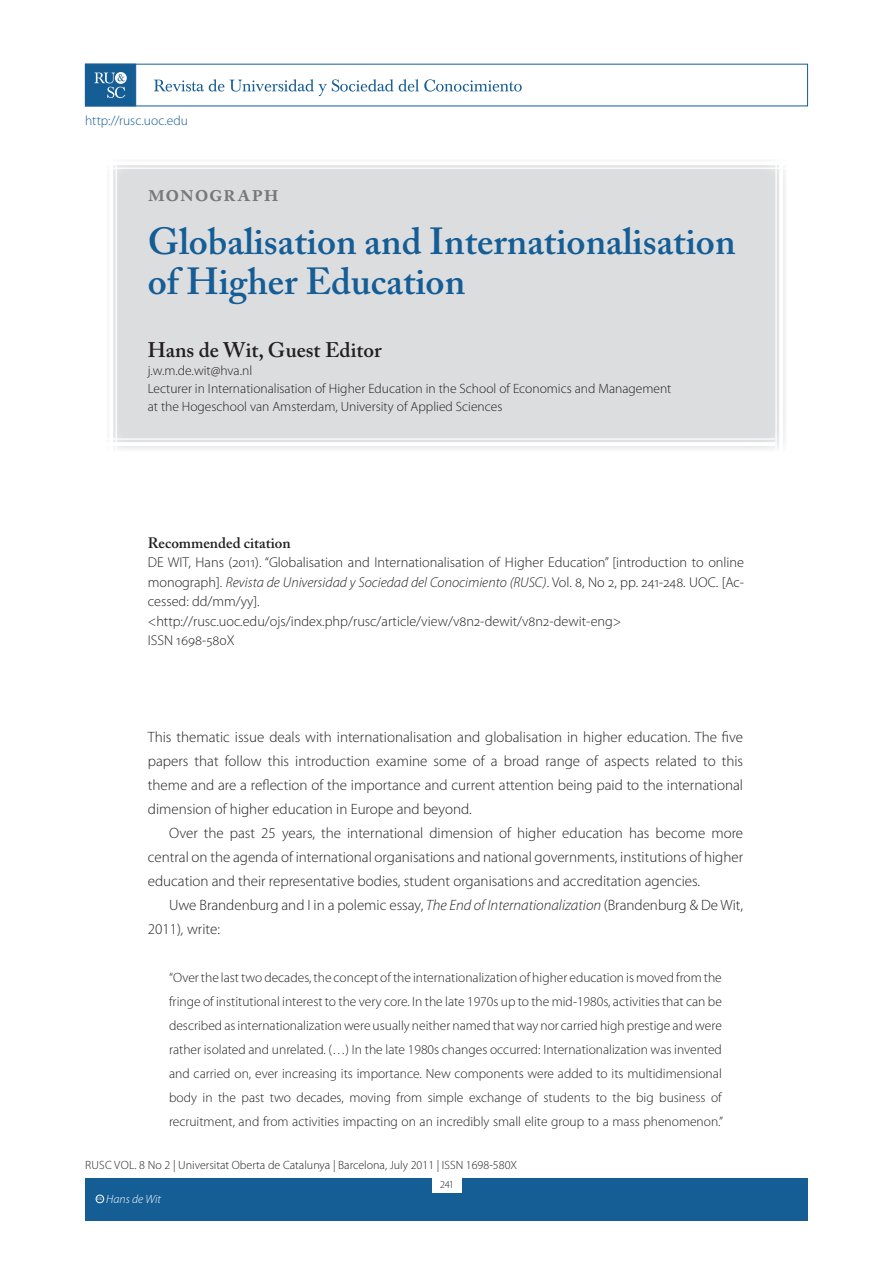
<style>
.page{position:relative;width:893px;height:1263px;background:#fff}
.page>*{position:absolute;margin:0;border:0;box-sizing:border-box;transform-origin:0 0}
.t1{font:600 37.5px/40.5px "Adobe Caslon Pro";color:#155d95}
.t2{font:600 24px "Adobe Caslon Pro";letter-spacing:.02em;color:#76787b}
.t3{font:600 21px "Adobe Caslon Pro";color:#231f20}
.t4{font:300 15px "Myriad Pro";color:#231f20}
.t5{font:600 15px "Adobe Caslon Pro";color:#231f20}
.t6{font:300 14.25px/19.5px "Myriad Pro";color:#231f20}
.t7{font:300 13.5px/24px "Myriad Pro";color:#231f20}
.t8{font:300 13.5px "Myriad Pro";letter-spacing:.005em;color:#155d95}
.t9{font:300 12px "Myriad Pro";color:#231f20}
.t10{font:italic 300 12px "Myriad Pro";color:#fff}
.t11{font:300 10.5px "Myriad Pro";color:#231f20}
.t12{font:600 3.9px "Adobe Caslon Pro";color:#fff}
.s1{font-style:italic}
</style>
<div class="page">
<div style="left:85px;top:1178px;width:723px;height:42px;background:#155d95"></div>
<div style="left:432px;top:1176px;width:29px;height:17px;background:#fff"></div>
<div style="left:96px;top:1195px;width:8px;height:8px;border:1px solid #fff;border-radius:50%"></div>
<div style="left:85px;top:64px;width:51px;height:42px;background:#155d95;border:1px solid #155d95"></div>
<svg style="left:115px;top:72px;width:12px;height:12px"></svg>
<svg style="left:94px;top:73px;width:31px;height:25px"></svg>
<svg style="left:154px;top:79px;width:368px;height:17px"></svg>
<div style="left:107px;top:159px;width:680px;height:292px;background:#dcdddf"></div>
<hr style="left:116px;top:157px;width:1px;height:300px;background:#fff">
<hr style="left:109px;top:157px;width:4px;height:300px;background:#fff">
<hr style="left:107px;top:168px;width:680px;height:1px;background:#fff">
<hr style="left:107px;top:161px;width:680px;height:4px;background:#fff">
<hr style="left:95px;top:438px;width:680px;height:2px;background:#fff">
<hr style="left:95px;top:442px;width:680px;height:4px;background:#fff">
<hr style="left:775px;top:158px;width:2px;height:347px;background:#fff">
<hr style="left:779px;top:158px;width:4px;height:347px;background:#fff">
<p class="t8" style="left:85px;top:113px;width:105px">http://rusc.uoc.edu</p>
<p class="t2" style="left:148px;top:178px;width:133px">Monograph</p>
<p class="t1" style="left:148px;top:220px;width:589px">Globalisation and Internationalisation of Higher Education</p>
<p class="t3" style="left:148px;top:338px;width:236px">Hans de Wit, Guest Editor</p>
<p class="t7" style="left:148px;top:362px;width:525px;line-height:18px">j.w.m.de.wit@hva.nl<br>Lecturer in Internationalisation of Higher Education in the School of Economics and Management at the Hogeschool van Amsterdam, University of Applied Sciences</p>
<p class="t5" style="left:148px;top:534px;width:144px">Recommended citation</p>
<p class="t6" style="left:148px;top:553px;width:598px">DE WIT, Hans (2011). “Globalisation and Internationalisation of Higher Education” [introduction to online monograph]. <span class="s1">Revista de Universidad y Sociedad del Conocimiento (RUSC)</span>. Vol. 8, N o 2, pp. 241-248. UOC. [Ac&shy;cessed: dd/mm/yy].<br>&lt;http://rusc.uoc.edu/ojs/index.php/rusc/article/view/v8n2-dewit/v8n2-dewit-eng&gt;<br>ISSN 1698-580X</p>
<p class="t4" style="left:148px;top:729px;width:597px">This thematic issue deals with internationalisation and globalisation in higher education. The five</p>
<p class="t4" style="left:148px;top:753px;width:597px">papers that follow this introduction examine some of a broad range of aspects related to this</p>
<p class="t4" style="left:148px;top:777px;width:597px">theme and are a reflection of the importance and current attention being paid to the international</p>
<p class="t4" style="left:148px;top:801px;width:325px">dimension of higher education in Europe and beyond.</p>
<p class="t4" style="left:169px;top:825px;width:576px">Over the past 25 years, the international dimension of higher education has become more</p>
<p class="t4" style="left:148px;top:849px;width:597px">central on the agenda of international organisations and national governments, institutions of higher</p>
<p class="t4" style="left:148px;top:873px;width:554px">education and their representative bodies, student organisations and accreditation agencies.</p>
<p class="t4" style="left:169px;top:897px;width:576px">Uwe Brandenburg and I in a polemic essay, <span class="s1">The End of Internationalization</span> (Brandenburg &amp; De Wit,</p>
<p class="t4" style="left:148px;top:921px;width:74px">2011)<span class="s1">,</span> write:</p>
<p class="t7" style="left:169px;top:966px;width:556px;text-align:justify">“Over the last two decades, the concept of the internationalization of higher education is moved from the fringe of institutional interest to the very core. In the late 1970s up to the mid-1980s, activities that can be described as internationalization were usually neither named that way nor carried high prestige and were rather isolated and unrelated. (…) In the late 1980s changes occurred: Internationalization was invented and carried on, ever increasing its importance. New components were added to its multidimensional body in the past two decades, moving from simple exchange of students to the big business of recruitment, and from activities impacting on an incredibly small elite group to a mass phenomenon.”</p>
<p class="t9" style="left:85px;top:1158px;width:433px">RUSC vol. 8 no 2 | Universitat Oberta de Catalunya | Barcelona, July 2011 | ISSN 1698-580X</p>
<p class="t12" style="left:97px;top:1197px;width:7px">CC</p>
<p class="t10" style="left:106px;top:1193px;width:56px">Hans de Wit</p>
<p class="t11" style="left:441px;top:1178px;width:14px">241</p>
</div>
